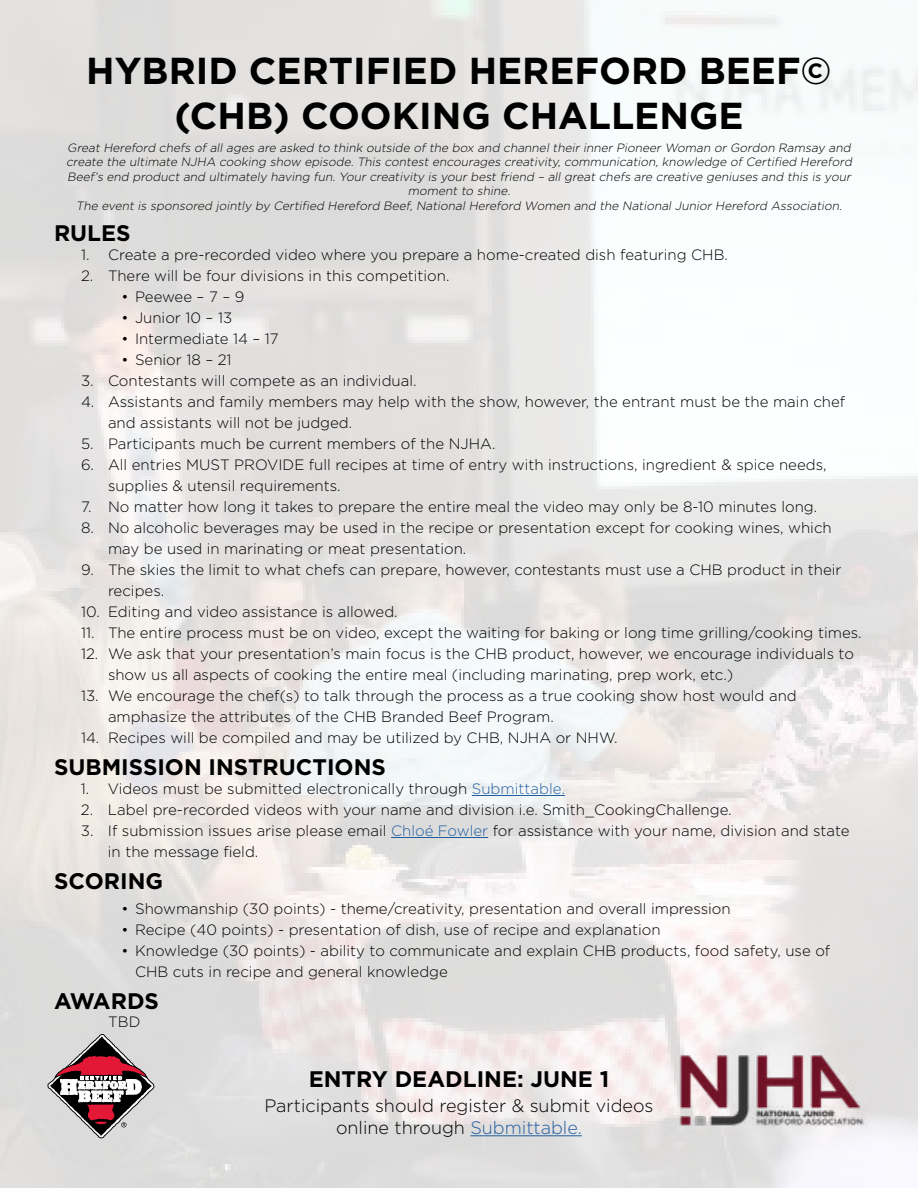
<style>
.page{position:relative;width:918px;height:1188px;background:#fff}
.page>*{position:absolute;margin:0;border:0;box-sizing:border-box;transform-origin:0 0}
.t1{font:700 37.5px/45px "Gotham";color:#000;text-align:center}
.t2{font:700 22.5px "Gotham";color:#000}
.t3{font:300 18px/21.6px "Gotham";color:#000;text-align:center}
.t4{font:300 15px/21px "Gotham";color:#000}
.t5{font:italic 300 12px/14.4px "Gotham";color:#000;text-align:center}
.s1{color:#215e9e}
</style>
<div class="page">
<hr style="left:472px;top:795px;width:93px;height:1px;background:#215e9e">
<hr style="left:391px;top:837px;width:97px;height:1px;background:#215e9e">
<hr style="left:470px;top:1135px;width:112px;height:1px;background:#215e9e">
<img style="left:665px;top:1045px;width:209px;height:89px">
<svg style="left:48px;top:1034px;width:106px;height:104px;background:#ac9397"></svg>
<h1 class="t1" style="left:86px;top:48px;width:747px">HYBRID CERTIFIED HEREFORD BEEF© (CHB) COOKING CHALLENGE</h1>
<p class="t5" style="left:66px;top:140px;width:790px">Great Hereford chefs of all ages are asked to think outside of the box and channel their inner Pioneer Woman or Gordon Ramsay and create the ultimate NJHA cooking show episode. This contest encourages creativity, communication, knowledge of Certified Hereford Beef’s end product and ultimately having fun. Your creativity is your best friend – all great chefs are creative geniuses and this is your moment to shine.<br>The event is sponsored jointly by Certified Hereford Beef, National Hereford Women and the National Junior Hereford Association.</p>
<h2 class="t2" style="left:54px;top:218px;width:78px">RULES</h2>
<p class="t4" style="left:81px;top:244px;width:648px">1. Create a pre-recorded video where you prepare a home-created dish featuring CHB.</p>
<p class="t4" style="left:81px;top:265px;width:370px">2. There will be four divisions in this competition.</p>
<p class="t4" style="left:122px;top:286px;width:124px">• Peewee – 7 – 9</p>
<p class="t4" style="left:122px;top:307px;width:112px">• Junior 10 – 13</p>
<p class="t4" style="left:122px;top:328px;width:159px">• Intermediate 14 – 17</p>
<p class="t4" style="left:122px;top:349px;width:112px">• Senior 18 – 21</p>
<p class="t4" style="left:81px;top:370px;width:337px">3. Contestants will compete as an individual.</p>
<p class="t4" style="left:108px;top:391px;width:739px;text-indent:-27px">4. Assistants and family members may help with the show, however, the entrant must be the main chef and assistants will not be judged.</p>
<p class="t4" style="left:81px;top:433px;width:416px">5. Participants much be current members of the NJHA.</p>
<p class="t4" style="left:108px;top:454px;width:720px;text-indent:-27px">6. All entries MUST PROVIDE full recipes at time of entry with instructions, ingredient &amp; spice needs, supplies &amp; utensil requirements.</p>
<p class="t4" style="left:81px;top:496px;width:738px">7. No matter how long it takes to prepare the entire meal the video may only be 8-10 minutes long.</p>
<p class="t4" style="left:108px;top:517px;width:725px;text-indent:-27px">8. No alcoholic beverages may be used in the recipe or presentation except for cooking wines, which may be used in marinating or meat presentation.</p>
<p class="t4" style="left:108px;top:559px;width:735px;text-indent:-27px">9. The skies the limit to what chefs can prepare, however, contestants must use a CHB product in their recipes.</p>
<p class="t4" style="left:81px;top:601px;width:318px">10. Editing and video assistance is allowed.</p>
<p class="t4" style="left:81px;top:622px;width:782px">11. The entire process must be on video, except the waiting for baking or long time grilling/cooking times.</p>
<p class="t4" style="left:108px;top:643px;width:748px;text-indent:-27px">12. We ask that your presentation’s main focus is the CHB product, however, we encourage individuals to show us all aspects of cooking the entire meal (including marinating, prep work, etc.)</p>
<p class="t4" style="left:108px;top:685px;width:690px;text-indent:-27px">13. We encourage the chef(s) to talk through the process as a true cooking show host would and amphasize the attributes of the CHB Branded Beef Program.</p>
<p class="t4" style="left:81px;top:727px;width:538px">14. Recipes will be compiled and may be utilized by CHB, NJHA or NHW.</p>
<h2 class="t2" style="left:54px;top:752px;width:333px">SUBMISSION INSTRUCTIONS</h2>
<p class="t4" style="left:81px;top:778px;width:485px">1. Videos must be submitted electronically through <span class="s1">Submittable.</span></p>
<p class="t4" style="left:81px;top:799px;width:652px">2. Label pre-recorded videos with your name and division i.e. Smith_CookingChallenge.</p>
<p class="t4" style="left:108px;top:820px;width:743px;text-indent:-27px">3. If submission issues arise please email <span class="s1">Chloé Fowler</span> for assistance with your name, division and state in the message field.</p>
<h2 class="t2" style="left:54px;top:866px;width:110px">SCORING</h2>
<p class="t4" style="left:122px;top:898px;width:611px">• Showmanship (30 points) - theme/creativity, presentation and overall impression</p>
<p class="t4" style="left:122px;top:919px;width:541px">• Recipe (40 points) - presentation of dish, use of recipe and explanation</p>
<p class="t4" style="left:135px;top:940px;width:697px;text-indent:-14px">• Knowledge (30 points) - ability to communicate and explain CHB products, food safety, use of<br>CHB cuts in recipe and general knowledge</p>
<h2 class="t2" style="left:54px;top:986px;width:106px">AWARDS</h2>
<p class="t4" style="left:108px;top:1011px;width:34px">TBD</p>
<h2 class="t2" style="left:309px;top:1064px;width:302px">ENTRY DEADLINE: JUNE 1</h2>
<p class="t3" style="left:264px;top:1095px;width:391px">Participants should register &amp; submit videos online through <span class="s1">Submittable.</span></p>
</div>
